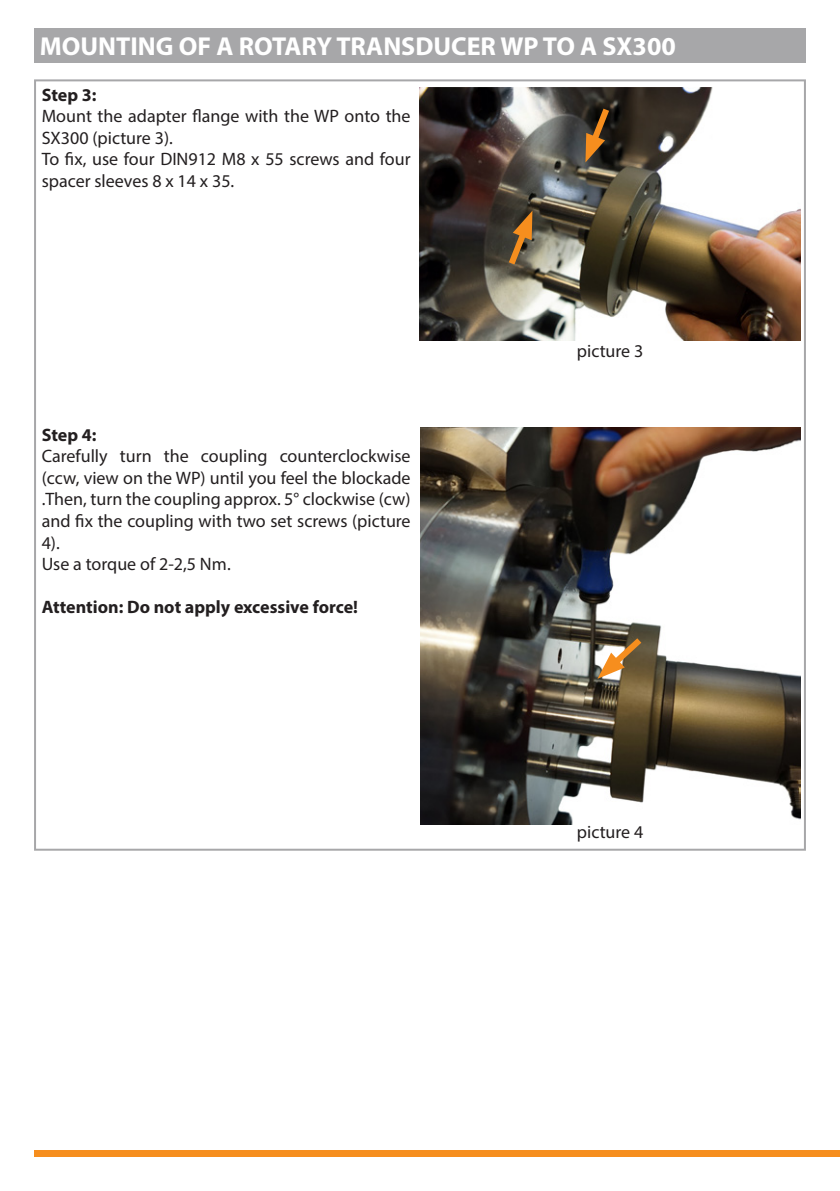
<style>
.page{position:relative;width:840px;height:1191px;background:#fff}
.page>*{position:absolute;margin:0;border:0;box-sizing:border-box;transform-origin:0 0}
.t1{font:700 26px "Myriad Pro";color:#fff}
.t2{font:18px/21.6px "Myriad Pro";color:#231f20}
.t3{font:700 18px "Myriad Pro";color:#231f20}
</style>
<div class="page">
<div style="left:34px;top:1150px;width:805px;height:6px;background:#f68e1e"></div>
<div style="left:34px;top:28px;width:771px;height:34px;background:#a7a7a9"></div>
<img style="left:420px;top:427px;width:379px;height:397px">
<svg style="left:597px;top:632px;width:50px;height:47px"></svg>
<img style="left:420px;top:87px;width:379px;height:253px">
<svg style="left:583px;top:102px;width:30px;height:60px;background:#573c1d"></svg>
<svg style="left:503px;top:211px;width:30px;height:60px;background:#745733"></svg>
<p class="t1" style="left:40px;top:29px;width:637px">MOUNTING OF A ROTARY TRANSDUCER WP TO A SX300</p>
<p class="t3" style="left:42px;top:83px;width:56px">Step 3:</p>
<p class="t2" style="left:42px;top:105px;width:370px">Mount the adapter flange with the WP onto the<br>SX300 (picture 3).</p>
<p class="t2" style="left:42px;top:148px;width:370px">To fix, use four DIN912 M8 x 55 screws and four spacer sleeves 8 x 14 x 35.</p>
<p class="t3" style="left:42px;top:423px;width:56px">Step 4:</p>
<p class="t2" style="left:42px;top:445px;width:370px;text-align:justify">Carefully turn the coupling counterclockwise (ccw, view on the WP) until you feel the blockade .Then, turn the coupling approx. 5° clockwise (cw) and fix the coupling with two set screws (picture 4).</p>
<p class="t2" style="left:42px;top:553px;width:190px">Use a torque of 2-2,5 Nm.</p>
<p class="t3" style="left:42px;top:595px;width:317px">Attention: Do not apply excessive force!</p>
<p class="t2" style="left:576px;top:340px;width:68px">picture 3</p>
<p class="t2" style="left:576px;top:820px;width:68px">picture 4</p>
</div>
